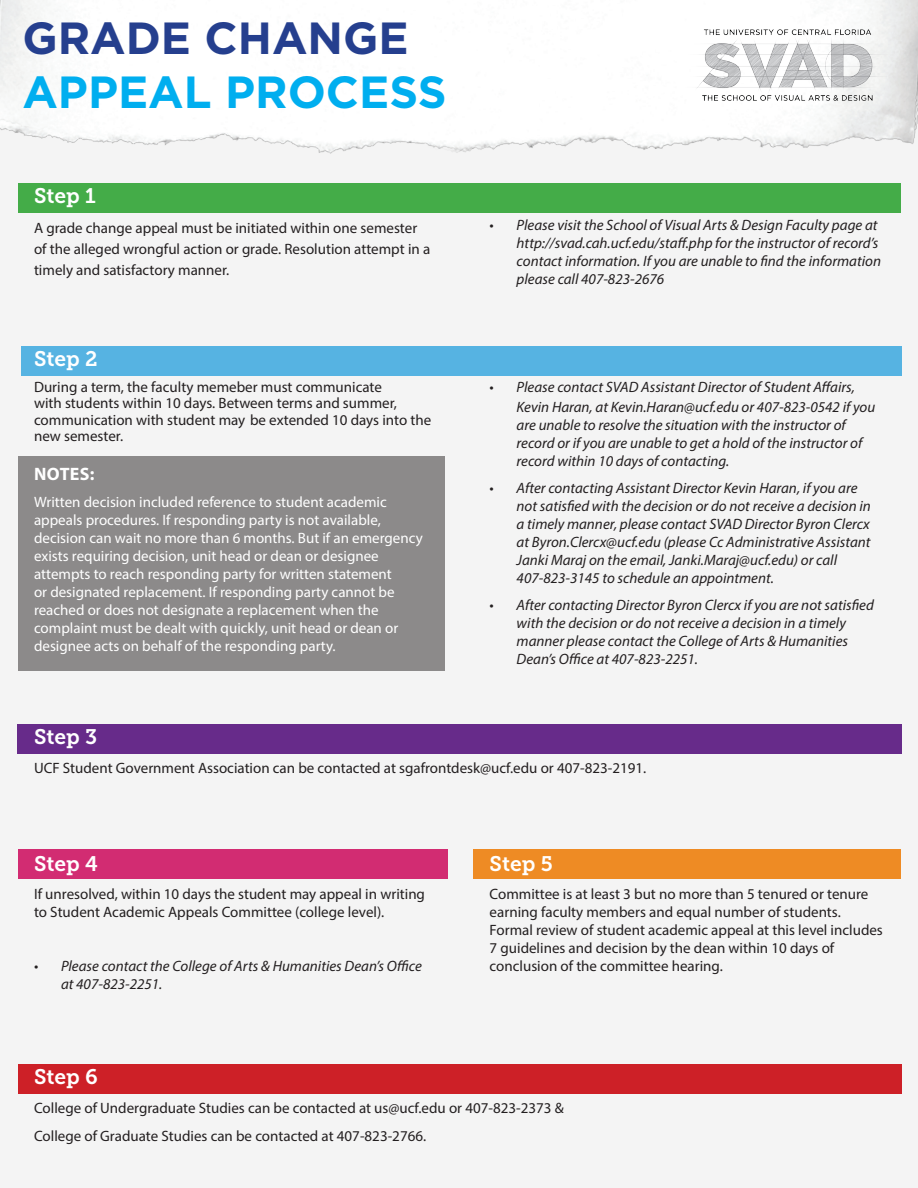
<style>
.page{position:relative;width:918px;height:1188px;background:#f4f4f4}
.page>*{position:absolute;margin:0;border:0;box-sizing:border-box;transform-origin:0 0}
.name{font:700 45px "Gotham";color:#00aeef}
.name-2{font:700 45px "Gotham";color:#253f8e}
.t1{font:21px "Museo Slab 700";color:#fff}
.t2{font:700 18px "Myriad Pro";letter-spacing:.02em;color:#fff}
.t3{font:italic 15px/18px "Myriad Pro";color:#231f20}
.t4{font:15px/18px "Myriad Pro";color:#231f20}
.t5{font:15px/18px "Myriad Pro";color:#fff}
</style>
<div class="page">
<div style="left:17px;top:724px;width:884px;height:29px;background:#672b8a"></div>
<div style="left:19px;top:456px;width:426px;height:215px;background:#8c8a8a"></div>
<div style="left:19px;top:183px;width:882px;height:30px;background:#44ac48"></div>
<div style="left:21px;top:346px;width:880px;height:29px;background:#56b3e2"></div>
<div style="left:18px;top:849px;width:429px;height:30px;background:#d22c72"></div>
<div style="left:473px;top:849px;width:428px;height:30px;background:#ee8b24"></div>
<div style="left:18px;top:1064px;width:883px;height:30px;background:#cd2027"></div>
<img style="left:0;top:0;width:918px;height:199px">
<img style="left:686px;top:28px;width:209px;height:73px">
<p class="name-2" style="left:22px;top:8px;width:388px">GRADE CHANGE</p>
<p class="name" style="left:22px;top:62px;width:426px">APPEAL PROCESS</p>
<p class="t1" style="left:34px;top:184px;width:63px">Step 1</p>
<p class="t4" style="left:34px;top:218px;width:398px;line-height:21px">A grade change appeal must be initiated within one semester of the alleged wrongful action or grade. Resolution attempt in a timely and satisfactory manner.</p>
<p class="t1" style="left:34px;top:347px;width:65px">Step 2</p>
<p class="t4" style="left:34px;top:378px;width:399px;line-height:16.5px">During a term, the faculty memeber must communicate<br>with students within 10 days. Between terms and summer, communication with student may be extended 10 days into the new semester.</p>
<p class="t2" style="left:34px;top:462px;width:62px">NOTES:</p>
<p class="t5" style="left:34px;top:493px;width:390px">Written decision included reference to student academic appeals procedures. If responding party is not available, decision can wait no more than 6 months. But if an emergency exists requiring decision, unit head or dean or designee attempts to reach responding party for written statement<br>or designated replacement. If responding party cannot be reached or does not designate a replacement when the complaint must be dealt with quickly, unit head or dean or designee acts on behalf of the responding party.</p>
<p class="t3" style="left:517px;top:215px;width:366px;text-indent:-27px">• Please visit the School of Visual Arts &amp; Design Faculty page at http://svad.cah.ucf.edu/staff.php for the instructor of record’s contact information. If you are unable to find the information please call 407-823-2676</p>
<p class="t3" style="left:517px;top:377px;width:360px;line-height:19.5px;text-indent:-27px">• Please contact SVAD Assistant Director of Student Affairs,<br>Kevin Haran, at Kevin.Haran@ucf.edu or 407-823-0542 if you</p>
<p class="t3" style="left:517px;top:416px;width:347px">are unable to resolve the situation with the instructor of record or if you are unable to get a hold of the instructor of record within 10 days of contacting.</p>
<p class="t3" style="left:517px;top:479px;width:356px;text-indent:-27px">• After contacting Assistant Director Kevin Haran, if you are not satisfied with the decision or do not receive a decision in a timely manner, please contact SVAD Director Byron Clercx at Byron.Clercx@ucf.edu (please Cc Administrative Assistant Janki Maraj on the email, Janki.Maraj@ucf.edu) or call 407-823-3145 to schedule an appointment.</p>
<p class="t3" style="left:517px;top:596px;width:359px;text-indent:-27px">• After contacting Director Byron Clercx if you are not satisfied with the decision or do not receive a decision in a timely manner please contact the College of Arts &amp; Humanities Dean’s Office at 407-823-2251.</p>
<p class="t1" style="left:34px;top:725px;width:65px">Step 3</p>
<p class="t4" style="left:34px;top:758px;width:614px">UCF Student Government Association can be contacted at sgafrontdesk@ucf.edu or 407-823-2191.</p>
<p class="t1" style="left:34px;top:852px;width:66px">Step 4</p>
<p class="t4" style="left:34px;top:885px;width:393px">If unresolved, within 10 days the student may appeal in writing to Student Academic Appeals Committee (college level).</p>
<p class="t3" style="left:61px;top:957px;width:362px;text-indent:-27px">• Please contact the College of Arts &amp; Humanities Dean’s Office at 407-823-2251.</p>
<p class="t1" style="left:490px;top:852px;width:65px">Step 5</p>
<p class="t4" style="left:490px;top:885px;width:395px">Committee is at least 3 but no more than 5 tenured or tenure earning faculty members and equal number of students.<br>Formal review of student academic appeal at this level includes 7 guidelines and decision by the dean within 10 days of conclusion of the committee hearing.</p>
<p class="t1" style="left:34px;top:1065px;width:65px">Step 6</p>
<p class="t4" style="left:34px;top:1099px;width:531px">College of Undergraduate Studies can be contacted at us@ucf.edu or 407-823-2373 &amp;</p>
<p class="t4" style="left:34px;top:1127px;width:394px">College of Graduate Studies can be contacted at 407-823-2766.</p>
</div>
